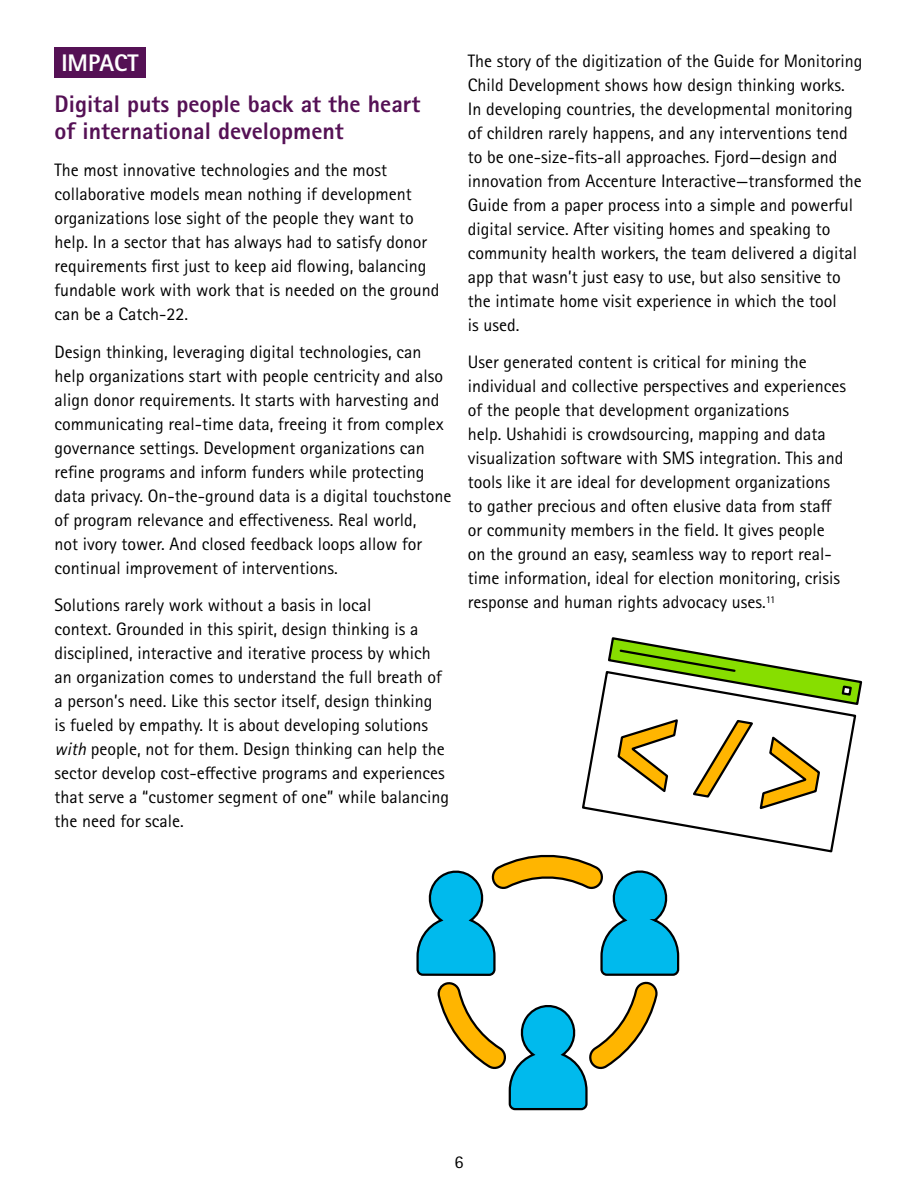
<style>
.page{position:relative;width:918px;height:1188px;background:#fff}
.page>*{position:absolute;margin:0;border:0;box-sizing:border-box;transform-origin:0 0}
.t1{font:800 24px/27px "Rotis Sans Seriffor ACN";color:#515}
.t2{font:800 24px "Rotis Sans Seriffor ACN";color:#fff}
.t3{font:18px/24px "Rotis Sans Seriffor ACN";color:#000}
.s1{font-style:italic}
</style>
<div class="page">
<div style="left:55px;top:47px;width:91px;height:31px;background:#515"></div>
<svg style="left:416px;top:870px;width:264px;height:241px"></svg>
<svg style="left:437px;top:982px;width:72px;height:87px"></svg>
<svg style="left:491px;top:854px;width:115px;height:38px"></svg>
<svg style="left:587px;top:980px;width:71px;height:91px"></svg>
<svg style="left:582px;top:672px;width:275px;height:181px"></svg>
<svg style="left:616px;top:717px;width:64px;height:78px"></svg>
<svg style="left:691px;top:719px;width:130px;height:92px"></svg>
<svg style="left:606px;top:637px;width:257px;height:70px"></svg>
<h1 class="t2" style="left:61px;top:48px;width:79px">IMPACT</h1>
<h1 class="t1" style="left:55px;top:90px;width:367px">Digital puts people back at the heart of international development</h1>
<p class="t3" style="left:55px;top:158px;width:386px">The most innovative technologies and the most collaborative models mean nothing if development organizations lose sight of the people they want to help. In a sector that has always had to satisfy donor requirements first just to keep aid flowing, balancing fundable work with work that is needed on the ground can be a Catch-22.</p>
<p class="t3" style="left:55px;top:340px;width:398px">Design thinking, leveraging digital technologies, can help organizations start with people centricity and also align donor requirements. It starts with harvesting and communicating real-time data, freeing it from complex governance settings. Development organizations can refine programs and inform funders while protecting data privacy. On-the-ground data is a digital touchstone of program relevance and effectiveness. Real world,<br>not ivory tower. And closed feedback loops allow for continual improvement of interventions.</p>
<p class="t3" style="left:55px;top:593px;width:396px">Solutions rarely work without a basis in local<br>context. Grounded in this spirit, design thinking is a disciplined, interactive and iterative process by which an organization comes to understand the full breath of a person’s need. Like this sector itself, design thinking<br>is fueled by empathy. It is about developing solutions <span class="s1">with</span> people, not for them. Design thinking can help the sector develop cost-effective programs and experiences that serve a “customer segment of one” while balancing the need for scale.</p>
<p class="t3" style="left:468px;top:49px;width:396px">The story of the digitization of the Guide for Monitoring Child Development shows how design thinking works.<br>In developing countries, the developmental monitoring of children rarely happens, and any interventions tend to be one-size-fits-all approaches. Fjord—design and innovation from Accenture Interactive—transformed the Guide from a paper process into a simple and powerful digital service. After visiting homes and speaking to community health workers, the team delivered a digital app that wasn’t just easy to use, but also sensitive to the intimate home visit experience in which the tool<br>is used.</p>
<p class="t3" style="left:468px;top:350px;width:380px">User generated content is critical for mining the individual and collective perspectives and experiences of the people that development organizations<br>help. Ushahidi is crowdsourcing, mapping and data visualization software with SMS integration. This and tools like it are ideal for development organizations to gather precious and often elusive data from staff or community members in the field. It gives people on the ground an easy, seamless way to report real&shy;time information, ideal for election monitoring, crisis response and human rights advocacy uses.<sup>11</sup></p>
<p class="t3" style="left:454px;top:1150px;width:10px">6</p>
</div>
